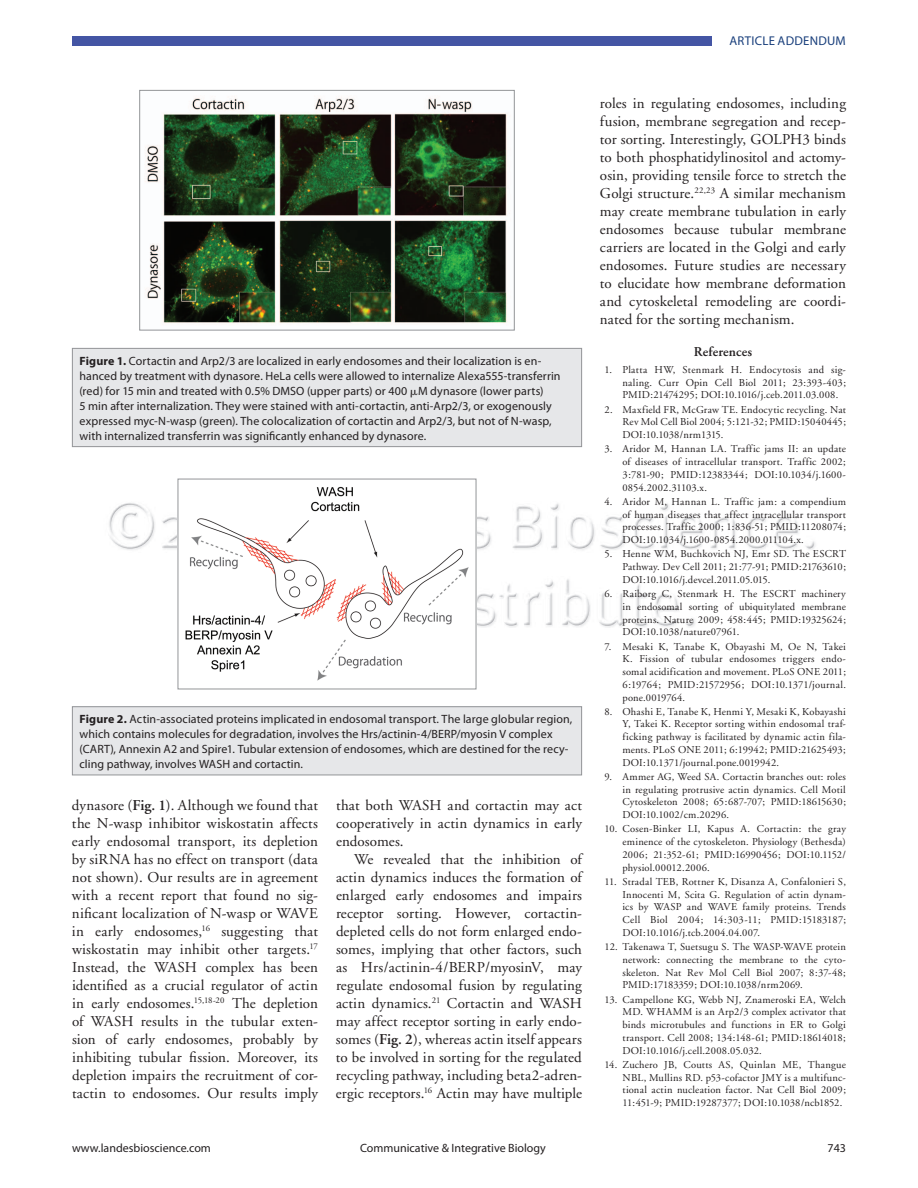
<style>
.page{position:relative;width:918px;height:1188px;background:#fff}
.page>*{position:absolute;margin:0;border:0;box-sizing:border-box;transform-origin:0 0}
.t1{font:15px/18px "Adobe Garamond";letter-spacing:.01em;color:#231f20;text-align:justify}
.t2{font:600 13.5px "Adobe Garamond";letter-spacing:.01em;color:#231f20}
.t3{font:12.75px "Myriad Pro";letter-spacing:.02em;color:#193f7c}
.t4{font:12px/15px "Myriad Pro";letter-spacing:.01em;color:#231f20}
.t5{font:10.5px/12.8px "Adobe Garamond";letter-spacing:.01em;color:#231f20;text-align:justify}
.s1{font-weight:700}
.s2{font-family:"Universal Std Greekw Math Pi"}
.s3{font-weight:600}
</style>
<div class="page">
<img style="left:71px;top:89px;width:744px;height:687px">
<div style="left:72px;top:36px;width:640px;height:10px;background:#4455a4"></div>
<img style="left:141px;top:92px;width:372px;height:236px">
<div style="left:139px;top:90px;width:376px;height:240px;border:1px solid #939598"></div>
<div style="left:72px;top:348px;width:510px;height:99px;background:#e6e7e9"></div>
<div style="left:72px;top:348px;width:510px;height:99px;border:1px solid #939598"></div>
<div style="left:72px;top:707px;width:510px;height:68px;background:#e6e7e9"></div>
<div style="left:72px;top:706px;width:510px;height:69px;border:1px solid #939598"></div>
<img style="left:180px;top:481px;width:294px;height:206px">
<div style="left:178px;top:479px;width:298px;height:210px;border:1px solid #939598"></div>
<p class="t3" style="left:730px;top:33px;width:118px">article addendum</p>
<p class="t4" style="left:79px;top:353px;width:483px"><span class="s1">Figure 1.</span> Cortactin and Arp2/3 are localized in early endosomes and their localization is en&shy;hanced by treatment with dynasore. HeLa cells were allowed to internalize Alexa555-transferrin (red) for 15 min and treated with 0.5% DMSO (upper parts) or 400 <span class="s2">μ</span>M dynasore (lower parts)<br>5 min after internalization. They were stained with anti-cortactin, anti-Arp2/3, or exogenously expressed myc-N-wasp (green). The colocalization of cortactin and Arp2/3, but not of N-wasp, with internalized transferrin was significantly enhanced by dynasore.</p>
<p class="t4" style="left:80px;top:711px;width:494px"><span class="s1">Figure 2.</span> Actin-associated proteins implicated in endosomal transport. The large globular region, which contains molecules for degradation, involves the Hrs/actinin-4/BER P/myosin V complex<br>(CART</p>
<p class="t4" style="left:80px;top:741px;width:491px;text-indent:31px">), Annexin A2 and Spire1. Tubular extension of endosomes, which are destined for the recy&shy;cling pathway, involves WASH and cortactin.</p>
<p class="t1" style="left:72px;top:797px;width:248px">dynasore (<span class="s3">Fig. 1</span>). Although we found that the N-wasp inhibitor wiskostatin affects early endosomal transport, its depletion by siRNA has no effect on transport (data not shown). Our results are in agreement with a recent report that found no sig&shy;nificant localization of N-wasp or WAVE in early endosomes,<sup>16</sup> suggesting that wiskostatin may inhibit other targets.<sup>17<br></sup>Instead, the WASH complex has been identified as a crucial regulator of actin in early endosomes.<sup>15,18-20</sup> The depletion of WASH results in the tubular exten&shy;sion of early endosomes, probably by inhibiting tubular fission. Moreover, its depletion impairs the recruitment of cor&shy;tactin to endosomes. Our results imply</p>
<h1 class="t1" style="left:336px;top:797px;width:248px">that both WASH and cortactin may act cooperatively in actin dynamics in early endosomes.</h1>
<p class="t1" style="left:336px;top:851px;width:248px;text-indent:18px">We revealed that the inhibition of actin dynamics induces the formation of enlarged early endosomes and impairs receptor sorting. However, cortactin&shy;depleted cells do not form enlarged endo&shy;somes, implying that other factors, such as Hrs/actinin-4/BERP/myosinV, may regulate endosomal fusion by regulating actin dynamics.<sup>21</sup> Cortactin and WASH may affect receptor sorting in early endo&shy;somes (<span class="s3">Fig. 2</span>), whereas actin itself appears to be involved in sorting for the regulated recycling pathway, including beta2-adren&shy;ergic receptors.<sup>16</sup> Actin may have multiple</p>
<p class="t1" style="left:600px;top:95px;width:248px">roles in regulating endosomes, including fusion, membrane segregation and recep&shy;tor sorting. Interestingly, GOLPH3 binds to both phosphatidylinositol and actomy&shy;osin, providing tensile force to stretch the Golgi structure.<sup>22,23</sup> A similar mechanism may create membrane tubulation in early endosomes because tubular membrane carriers are located in the Golgi and early endosomes. Future studies are necessary to elucidate how membrane deformation and cytoskeletal remodeling are coordi&shy;nated for the sorting mechanism.</p>
<p class="t2" style="left:694px;top:344px;width:60px">References</p>
<p class="t5" style="left:622px;top:363px;width:225px;text-indent:-18px">1. Platta HW, Stenmark H. Endocytosis and sig&shy;naling. Curr Opin Cell Biol 2011; 23:393-403; PMID:21474295; DOI:10.1016/j.ceb.2011.03.008.</p>
<p class="t5" style="left:622px;top:403px;width:225px;text-indent:-18px">2. Maxfield FR, McGraw TE. Endocytic recycling. Nat Rev Mol Cell Biol 2004; 5:121-32; PMID:15040445; DOI:10.1038/nrm1315.</p>
<p class="t5" style="left:622px;top:443px;width:225px;text-indent:-18px">3. Aridor M, Hannan LA. Traffic jams II: an update of diseases of intracellular transport. Traffic 2002; 3:781-90; PMID:12383344; DOI:10.1034/j.1600- 0854.2002.31103.x.</p>
<p class="t5" style="left:622px;top:495px;width:225px;text-indent:-18px">4. Aridor M, Hannan L. Traffic jam: a compendium of human diseases that affect intracellular transport processes. Traffic 2000; 1:836-51; PMID:11208074; DOI:10.1034/j.1600-0854.2000.011104.x.</p>
<p class="t5" style="left:622px;top:548px;width:225px;text-indent:-18px">5. Henne WM, Buchkovich NJ, Emr SD. The ESCRT Pathway. Dev Cell 2011; 21:77-91; PMID:21763610; DOI:10.1016/j.devcel.2011.05.015.</p>
<p class="t5" style="left:622px;top:588px;width:225px;text-indent:-18px">6. Raiborg C, Stenmark H. The ESCRT machinery in endosomal sorting of ubiquitylated membrane proteins. Nature 2009; 458:445; PMID:19325624; DOI:10.1038/nature07961.</p>
<p class="t5" style="left:622px;top:640px;width:225px;text-indent:-18px">7. Mesaki K, Tanabe K, Obayashi M, Oe N, Takei K. Fission of tubular endosomes triggers endo&shy;somal acidification and movement. PLoS ONE 2011; 6:19764; PMID:21572956; DOI:10.1371/journal. pone.0019764.</p>
<p class="t5" style="left:622px;top:705px;width:225px;text-indent:-18px">8. Ohashi E, Tanabe K, Henmi Y, Mesaki K, Kobayashi Y, Takei K. Receptor sorting within endosomal traf&shy;ficking pathway is facilitated by dynamic actin fila&shy;ments. PLoS ONE 2011; 6:19942; PMID:21625493; DOI:10.1371/journal.pone.0019942.</p>
<p class="t5" style="left:622px;top:771px;width:225px;text-indent:-18px">9. Ammer AG, Weed SA. Cortactin branches out: roles in regulating protrusive actin dynamics. Cell Motil Cytoskeleton 2008; 65:687-707; PMID:18615630; DOI:10.1002/cm.20296.</p>
<p class="t5" style="left:622px;top:823px;width:225px;text-indent:-18px">10. Cosen-Binker LI, Kapus A. Cortactin: the gray eminence of the cytoskeleton. Physiology (Bethesda)<br>2006; 21:352-61; PMID:16990456; DOI:10.1152/ physiol.00012.2006.</p>
<p class="t5" style="left:622px;top:876px;width:225px;text-indent:-18px">11. Stradal TEB, Rottner K, Disanza A, Confalonieri S, Innocenti M, Scita G. Regulation of actin dynam&shy;ics by WASP and WAVE family proteins. Trends Cell Biol 2004; 14:303-11; PMID:15183187; DOI:10.1016/j.tcb.2004.04.007.</p>
<p class="t5" style="left:622px;top:941px;width:225px;text-indent:-18px">12. Takenawa T, Suetsugu S. The WASP-WAVE protein network: connecting the membrane to the cyto&shy;skeleton. Nat Rev Mol Cell Biol 2007; 8:37-48; PMID:17183359; DOI:10.1038/nrm2069.</p>
<p class="t5" style="left:622px;top:993px;width:225px;text-indent:-18px">13. Campellone KG, Webb NJ, Znameroski EA, Welch MD. WHAMM is an Arp2/3 complex activator that binds microtubules and functions in ER to Golgi transport. Cell 2008; 134:148-61; PMID:18614018; DOI:10.1016/j.cell.2008.05.032.</p>
<p class="t5" style="left:622px;top:1058px;width:225px;text-indent:-18px">14. Zuchero JB, Coutts AS, Quinlan ME, Thangue NBL, Mullins RD. p53-cofactor JMY is a multifunc&shy;tional actin nucleation factor. Nat Cell Biol 2009; 11:451-9; PMID:19287377; DOI:10.1038/ncb1852.</p>
<p class="t4" style="left:72px;top:1141px;width:140px">www.landesbioscience.com</p>
<p class="t4" style="left:360px;top:1141px;width:187px">Communicative &amp; Integrative Biology</p>
<p class="t4" style="left:828px;top:1141px;width:20px">743</p>
</div>
